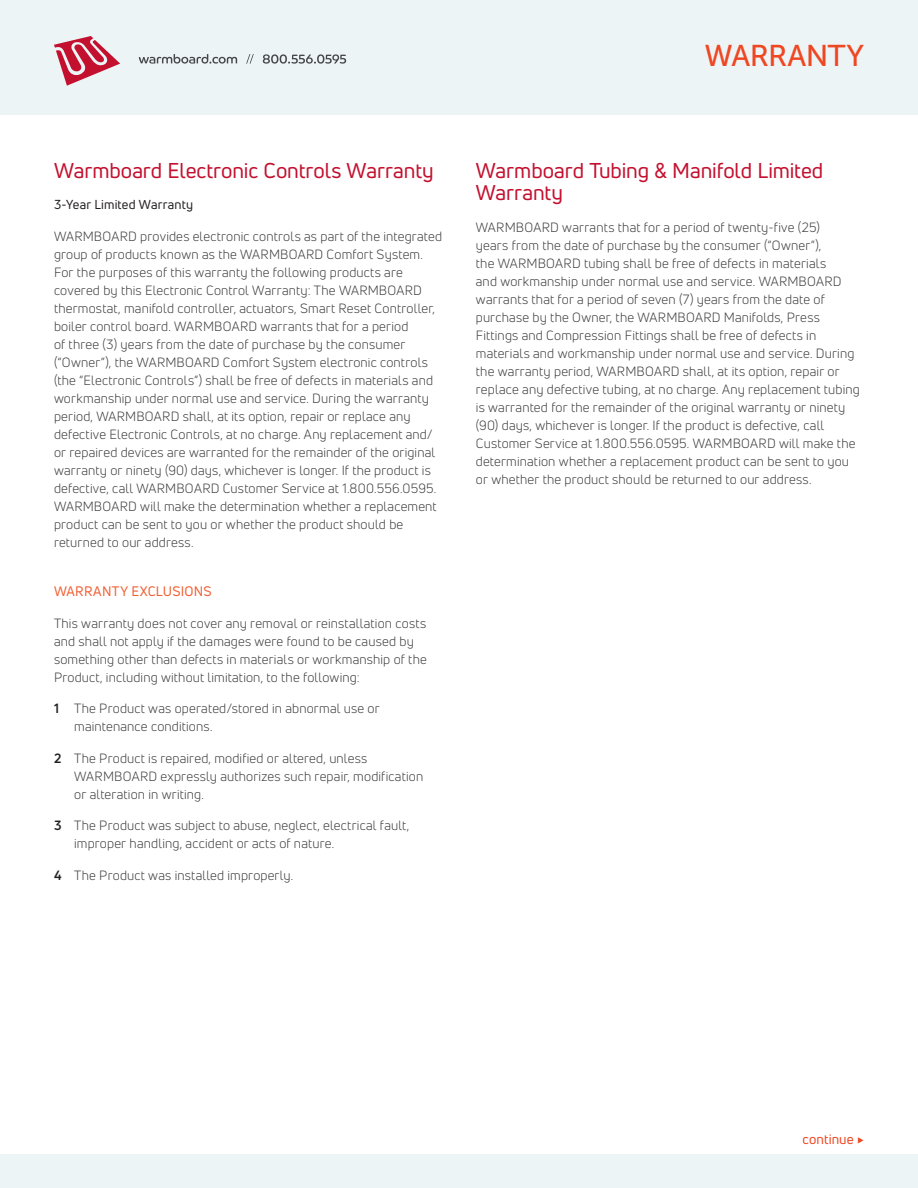
<style>
.page{position:relative;width:918px;height:1188px;background:#fff}
.page>*{position:absolute;margin:0;border:0;box-sizing:border-box;transform-origin:0 0}
.t1{font:30px "Museo Sans 500";letter-spacing:-.02em;color:#ef4722}
.Body{font:21px/22.5px "Uni Neue";letter-spacing:-.005em;color:#c3102f}
.Body-2{font:13.5px "Uni Neue";letter-spacing:.015em;color:#f15f32}
.t2{font:13.5px "Uni Neue";letter-spacing:.01em;color:#ef4722}
.Body-3{font:13.2px/18px "Uni Neue";letter-spacing:.015em;color:#383839}
.Body-4{font:12.75px "Uni Neue";letter-spacing:.01em;color:#231f20}
.s1{font-weight:700;color:#231f20}
</style>
<div class="page">
<div style="left:0;top:1154px;width:918px;height:34px;background:#edf4f6"></div>
<div style="left:0;top:0;width:918px;height:115px;background:#edf4f6"></div>
<svg style="left:139px;top:54px;width:98px;height:10px"></svg>
<svg style="left:246px;top:54px;width:8px;height:10px"></svg>
<svg style="left:263px;top:54px;width:83px;height:10px"></svg>
<svg style="left:54px;top:36px;width:66px;height:50px"></svg>
<p class="t1" style="left:705px;top:39px;width:161px">WARRANTY</p>
<p class="Body" style="left:54px;top:159px;width:381px">Warmboard Electronic Controls Warranty</p>
<p class="Body-4" style="left:54px;top:197px;width:141px">3-Year Limited Warranty</p>
<p class="Body-3" style="left:54px;top:227px;width:390px">WARMBOARD provides electronic controls as part of the integrated group of products known as the WARMBOARD Comfort System.<br>For the purposes of this warranty the following products are covered by this Electronic Control Warranty: The WARMBOARD thermostat, manifold controller, actuators, Smart Reset Controller, boiler control board. WARMBOARD warrants that for a period<br>of three (3) years from the date of purchase by the consumer (“Owner”), the WARMBOARD Comfort System electronic controls (the “Electronic Controls”) shall be free of defects in materials and workmanship under normal use and service. During the warranty period, WARMBOARD shall, at its option, repair or replace any defective Electronic Controls, at no charge. Any replacement and/ or repaired devices are warranted for the remainder of the original warranty or ninety (90) days, whichever is longer. If the product is defective, call WARMBOARD Customer Service at 1.800.556.0595.<br>WARMBOARD will make the determination whether a replacement product can be sent to you or whether the product should be returned to our address.</p>
<p class="Body-2" style="left:54px;top:583px;width:159px">WARRANTY EXCLUSIONS</p>
<p class="Body-3" style="left:54px;top:614px;width:374px">This warranty does not cover any removal or reinstallation costs and shall not apply if the damages were found to be caused by something other than defects in materials or workmanship of the Product, including without limitation, to the following:</p>
<p class="Body-3" style="left:74px;top:699px;width:307px;text-indent:-20px"><span class="s1">1</span> The Product was operated/stored in abnormal use or maintenance conditions.</p>
<p class="Body-3" style="left:74px;top:749px;width:351px;text-indent:-20px"><span class="s1">2</span> The Product is repaired, modified or altered, unless<br>WARMBOARD expressly authorizes such repair, modification or alteration in writing.</p>
<p class="Body-3" style="left:74px;top:816px;width:337px;text-indent:-20px"><span class="s1">3</span> The Product was subject to abuse, neglect, electrical fault, improper handling, accident or acts of nature.</p>
<p class="Body-3" style="left:54px;top:866px;width:241px"><span class="s1">4</span> The Product was installed improperly.</p>
<p class="Body" style="left:476px;top:159px;width:349px">Warmboard Tubing &amp; Manifold Limited<br>Warranty</p>
<p class="Body-3" style="left:476px;top:218px;width:385px">WARMBOARD warrants that for a period of twenty-five (25)<br>years from the date of purchase by the consumer (“Owner”),<br>the WARMBOARD tubing shall be free of defects in materials<br>and workmanship under normal use and service. WARMBOARD warrants that for a period of seven (7) years from the date of purchase by the Owner, the WARMBOARD Manifolds, Press Fittings and Compression Fittings shall be free of defects in materials and workmanship under normal use and service. During the warranty period, WARMBOARD shall, at its option, repair or replace any defective tubing, at no charge. Any replacement tubing is warranted for the remainder of the original warranty or ninety (90) days, whichever is longer. If the product is defective, call Customer Service at 1.800.556.0595. WARMBOARD will make the determination whether a replacement product can be sent to you or whether the product should be returned to our address.</p>
<p class="t2" style="left:803px;top:1131px;width:63px">continue ◆</p>
</div>
